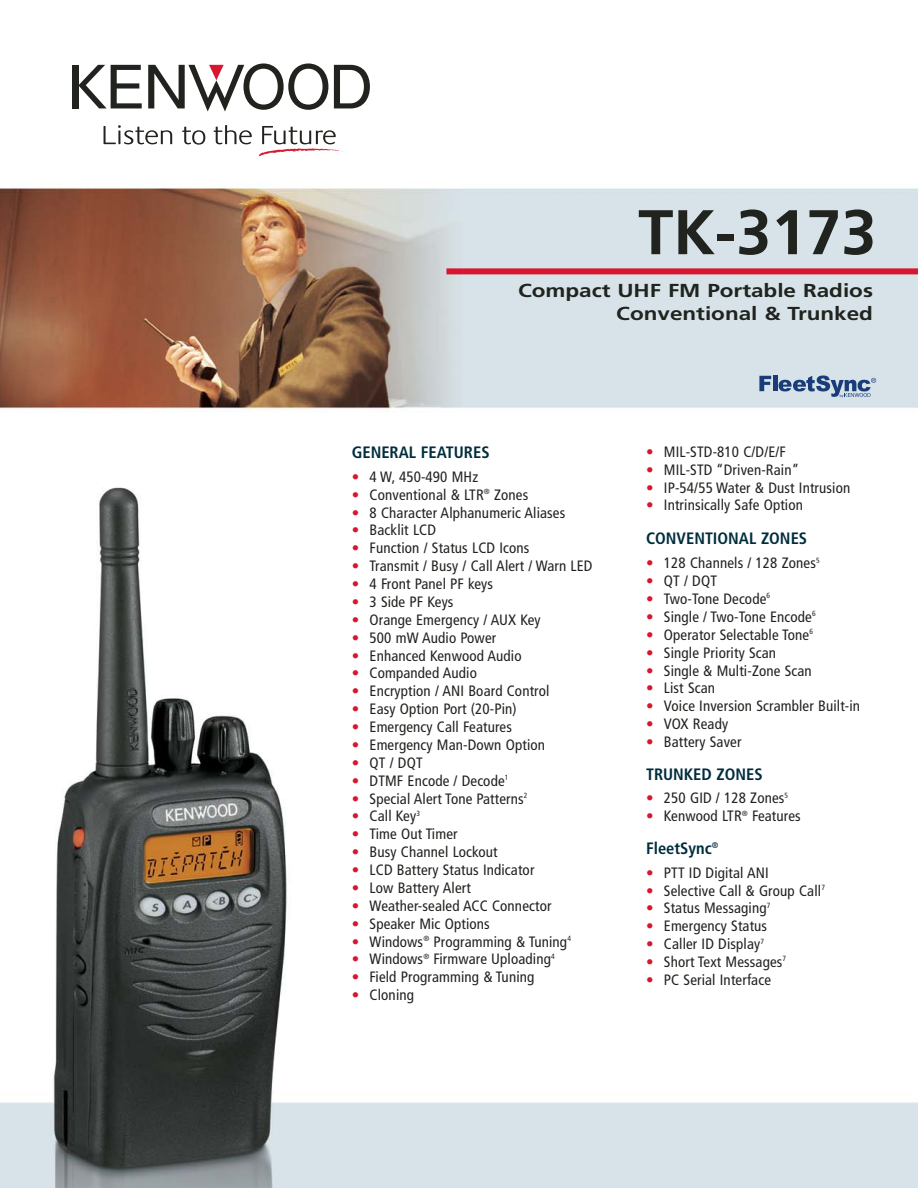
<style>
.page{position:relative;width:918px;height:1188px;background:#fff}
.page>*{position:absolute;margin:0;border:0;box-sizing:border-box;transform-origin:0 0}
.t1{font:700 63px "Frutiger";color:#20231e}
.t2{font:700 18.75px/22.5px "Frutiger";color:#20231e;text-align:right;scale:1.2 1}
.t3{font:700 condensed 16.5px "Frutiger";color:#002d3d}
.t4{font:condensed 15px "Frutiger";letter-spacing:.01em;color:#20231e}
.s1{color:#d7172f}
</style>
<div class="page">
<img style="left:0;top:64px;width:918px;height:1124px">
<div style="left:446px;top:268px;width:472px;height:6px;background:#d7172f"></div>
<div style="left:72px;top:65px;width:6px;height:43px;background:#20231e"></div>
<svg style="left:78px;top:65px;width:64px;height:43px"></svg>
<svg style="left:334px;top:65px;width:36px;height:43px"></svg>
<svg style="left:148px;top:63px;width:180px;height:48px"></svg>
<svg style="left:104px;top:125px;width:68px;height:19px"></svg>
<svg style="left:182px;top:127px;width:23px;height:18px"></svg>
<svg style="left:214px;top:125px;width:38px;height:19px"></svg>
<svg style="left:259px;top:126px;width:84px;height:30px"></svg>
<svg style="left:759px;top:376px;width:12px;height:15px"></svg>
<hr style="left:773px;top:376px;width:4px;height:15px;background:#1a3d7a">
<svg style="left:779px;top:375px;width:97px;height:23px;background:#94a7c1"></svg>
<h1 class="t1" style="left:638px;top:207px;width:240px">TK-3173</h1>
<p class="t2" style="left:518px;top:281px;width:297px">Compact UHF FM Portable Radios<br>Conventional &amp; Trunked</p>
<p class="t3" style="left:352px;top:446px;width:139px">GENERAL FEATURES</p>
<p class="t4" style="left:352px;top:471px;width:128px"><span class="s1">•</span> 4 W, 450-490 MHz</p>
<p class="t4" style="left:352px;top:488px;width:178px"><span class="s1">•</span> Conventional &amp; LTR<sup>®</sup> Zones</p>
<p class="t4" style="left:352px;top:506px;width:215px"><span class="s1">•</span> 8 Character Alphanumeric Aliases</p>
<p class="t4" style="left:352px;top:524px;width:86px"><span class="s1">•</span> Backlit LCD</p>
<p class="t4" style="left:352px;top:542px;width:179px"><span class="s1">•</span> Function / Status LCD Icons</p>
<p class="t4" style="left:352px;top:560px;width:242px"><span class="s1">•</span> Transmit / Busy / Call Alert / Warn LED</p>
<p class="t4" style="left:352px;top:578px;width:143px"><span class="s1">•</span> 4 Front Panel PF keys</p>
<p class="t4" style="left:352px;top:596px;width:103px"><span class="s1">•</span> 3 Side PF Keys</p>
<p class="t4" style="left:352px;top:614px;width:190px"><span class="s1">•</span> Orange Emergency / AUX Key</p>
<p class="t4" style="left:352px;top:631px;width:146px"><span class="s1">•</span> 500 mW Audio Power</p>
<p class="t4" style="left:352px;top:649px;width:171px"><span class="s1">•</span> Enhanced Kenwood Audio</p>
<p class="t4" style="left:352px;top:667px;width:127px"><span class="s1">•</span> Companded Audio</p>
<p class="t4" style="left:352px;top:685px;width:199px"><span class="s1">•</span> Encryption / ANI Board Control</p>
<p class="t4" style="left:352px;top:703px;width:167px"><span class="s1">•</span> Easy Option Port (20-Pin)</p>
<p class="t4" style="left:352px;top:721px;width:162px"><span class="s1">•</span> Emergency Call Features</p>
<p class="t4" style="left:352px;top:739px;width:195px"><span class="s1">•</span> Emergency Man-Down Option</p>
<p class="t4" style="left:352px;top:757px;width:72px"><span class="s1">•</span> QT / DQT</p>
<p class="t4" style="left:352px;top:774px;width:158px"><span class="s1">•</span> DTMF Encode / Decode<sup>1</sup></p>
<p class="t4" style="left:352px;top:792px;width:177px"><span class="s1">•</span> Special Alert Tone Patterns<sup>2</sup></p>
<p class="t4" style="left:352px;top:810px;width:70px"><span class="s1">•</span> Call Key<sup>3</sup></p>
<p class="t4" style="left:352px;top:828px;width:107px"><span class="s1">•</span> Time Out Timer</p>
<p class="t4" style="left:352px;top:846px;width:147px"><span class="s1">•</span> Busy Channel Lockout</p>
<p class="t4" style="left:352px;top:864px;width:184px"><span class="s1">•</span> LCD Battery Status Indicator</p>
<p class="t4" style="left:352px;top:882px;width:121px"><span class="s1">•</span> Low Battery Alert</p>
<p class="t4" style="left:352px;top:900px;width:201px"><span class="s1">•</span> Weather-sealed ACC Connector</p>
<p class="t4" style="left:352px;top:917px;width:140px"><span class="s1">•</span> Speaker Mic Options</p>
<p class="t4" style="left:352px;top:935px;width:221px"><span class="s1">•</span> Windows<sup>®</sup> Programming &amp; Tuning<sup>4</sup></p>
<p class="t4" style="left:352px;top:953px;width:204px"><span class="s1">•</span> Windows<sup>®</sup> Firmware Uploading<sup>4</sup></p>
<p class="t4" style="left:352px;top:971px;width:184px"><span class="s1">•</span> Field Programming &amp; Tuning</p>
<p class="t4" style="left:352px;top:989px;width:64px"><span class="s1">•</span> Cloning</p>
<p class="t4" style="left:646px;top:446px;width:141px"><span class="s1">•</span> MIL-STD-810 C/D/E/F</p>
<p class="t4" style="left:646px;top:463px;width:155px"><span class="s1">•</span> MIL-STD “Driven-Rain”</p>
<p class="t4" style="left:646px;top:481px;width:206px"><span class="s1">•</span> IP-54/55 Water &amp; Dust Intrusion</p>
<p class="t4" style="left:646px;top:499px;width:158px"><span class="s1">•</span> Intrinsically Safe Option</p>
<p class="t3" style="left:646px;top:532px;width:163px">CONVENTIONAL ZONES</p>
<p class="t4" style="left:646px;top:557px;width:175px"><span class="s1">•</span> 128 Channels / 128 Zones<sup>5</sup></p>
<p class="t4" style="left:646px;top:575px;width:72px"><span class="s1">•</span> QT / DQT</p>
<p class="t4" style="left:646px;top:593px;width:126px"><span class="s1">•</span> Two-Tone Decode<sup>6</sup></p>
<p class="t4" style="left:646px;top:611px;width:171px"><span class="s1">•</span> Single / Two-Tone Encode<sup>6</sup></p>
<p class="t4" style="left:646px;top:629px;width:168px"><span class="s1">•</span> Operator Selectable Tone<sup>6</sup></p>
<p class="t4" style="left:646px;top:646px;width:132px"><span class="s1">•</span> Single Priority Scan</p>
<p class="t4" style="left:646px;top:664px;width:167px"><span class="s1">•</span> Single &amp; Multi-Zone Scan</p>
<p class="t4" style="left:646px;top:682px;width:71px"><span class="s1">•</span> List Scan</p>
<p class="t4" style="left:646px;top:700px;width:216px"><span class="s1">•</span> Voice Inversion Scrambler Built-in</p>
<p class="t4" style="left:646px;top:718px;width:84px"><span class="s1">•</span> VOX Ready</p>
<p class="t4" style="left:646px;top:736px;width:97px"><span class="s1">•</span> Battery Saver</p>
<p class="t3" style="left:646px;top:767px;width:118px">TRUNKED ZONES</p>
<p class="t4" style="left:646px;top:792px;width:144px"><span class="s1">•</span> 250 GID / 128 Zones<sup>5</sup></p>
<p class="t4" style="left:646px;top:810px;width:156px"><span class="s1">•</span> Kenwood LTR<sup>®</sup> Features</p>
<p class="t3" style="left:646px;top:841px;width:74px">FleetSync<sup>®</sup></p>
<p class="t4" style="left:646px;top:866px;width:124px"><span class="s1">•</span> PTT ID Digital ANI</p>
<p class="t4" style="left:646px;top:884px;width:180px"><span class="s1">•</span> Selective Call &amp; Group Call<sup>7</sup></p>
<p class="t4" style="left:646px;top:902px;width:126px"><span class="s1">•</span> Status Messaging<sup>7</sup></p>
<p class="t4" style="left:646px;top:920px;width:123px"><span class="s1">•</span> Emergency Status</p>
<p class="t4" style="left:646px;top:938px;width:119px"><span class="s1">•</span> Caller ID Display<sup>7</sup></p>
<p class="t4" style="left:646px;top:956px;width:142px"><span class="s1">•</span> Short Text Messages<sup>7</sup></p>
<p class="t4" style="left:646px;top:974px;width:126px"><span class="s1">•</span> PC Serial Interface</p>
</div>
